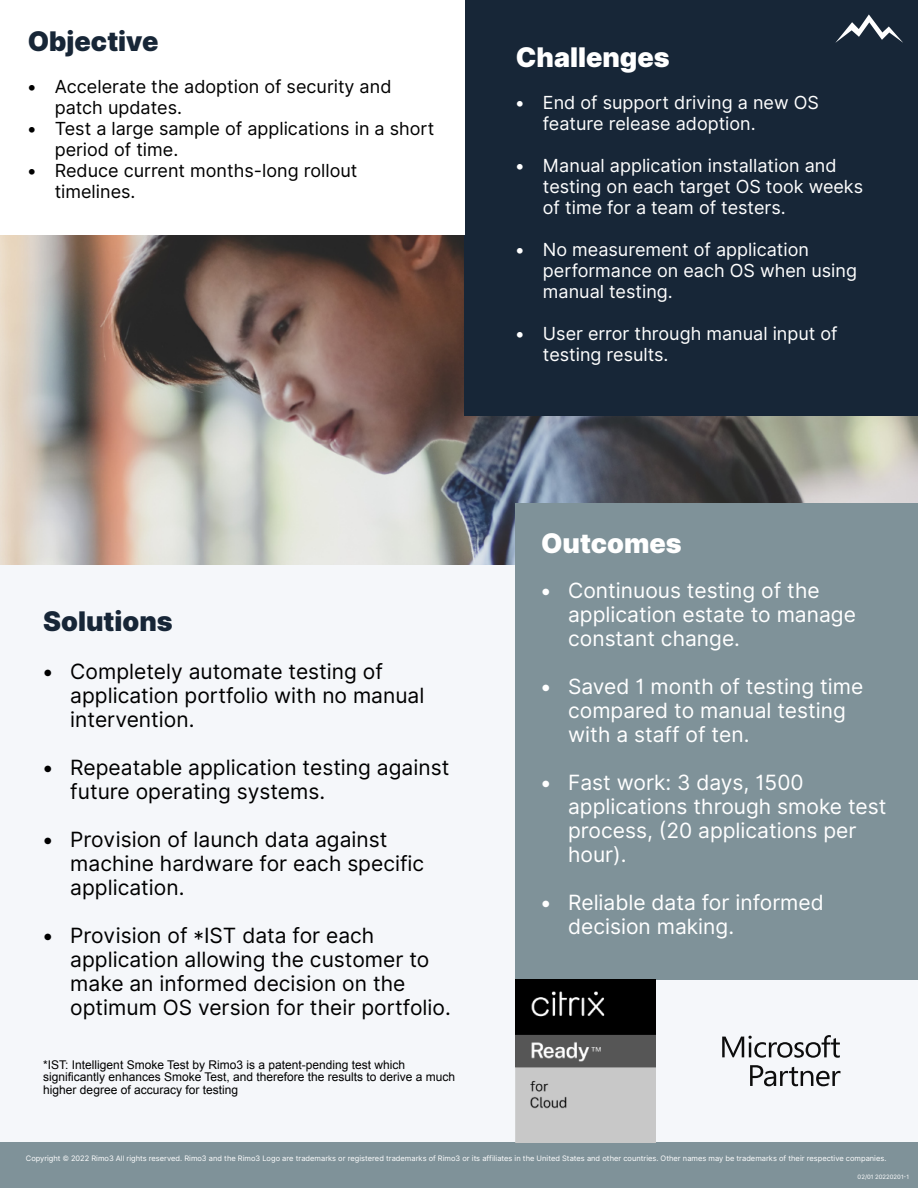
<style>
.page{position:relative;width:918px;height:1188px;background:#fff}
.page>*{position:absolute;margin:0;border:0;box-sizing:border-box;transform-origin:0 0}
.t1{font:900 27px "Inter";color:#fff}
.t2{font:900 27px "Inter";color:#172637}
.t3{font:21px/24px "Inter";color:#000}
.t4{font:21px/24px "Inter";color:#fff}
.t5{font:18px/21px "Inter";color:#fff}
.t6{font:18px/21px "Inter";color:#000}
.t7{font:12px/12.5px "Arial";color:#000}
.t8{font:7.5px "Inter";color:#fff}
.t9{font:6px "Inter";color:#fff}
</style>
<div class="page">
<img style="left:0;top:235px;width:918px;height:330px">
<div style="left:465px;top:0;width:453px;height:416px;background:#172637"></div>
<div style="left:0;top:565px;width:918px;height:623px;background:#f5f7fa"></div>
<div style="left:515px;top:503px;width:403px;height:476px;background:#7f9299"></div>
<div style="left:0;top:1142px;width:918px;height:46px;background:#7f9299"></div>
<svg style="left:835px;top:14px;width:68px;height:29px"></svg>
<img style="left:515px;top:979px;width:140px;height:163px">
<svg style="left:722px;top:1035px;width:118px;height:23px"></svg>
<svg style="left:750px;top:1065px;width:90px;height:21px"></svg>
<p class="t2" style="left:28px;top:25px;width:132px">Objective</p>
<p class="t6" style="left:55px;top:76px;width:338px;text-indent:-27px">• Accelerate the adoption of security and patch updates.</p>
<p class="t6" style="left:55px;top:118px;width:381px;text-indent:-27px">• Test a large sample of applications in a short period of time.</p>
<p class="t6" style="left:55px;top:160px;width:304px;text-indent:-27px">• Reduce current months-long rollout timelines.</p>
<p class="t1" style="left:516px;top:41px;width:155px">Challenges</p>
<p class="t5" style="left:543px;top:92px;width:278px;text-indent:-27px">• End of support driving a new OS feature release adoption.</p>
<p class="t5" style="left:543px;top:155px;width:322px;text-indent:-27px">• Manual application installation and testing on each target OS took weeks of time for a team of testers.</p>
<p class="t5" style="left:543px;top:239px;width:316px;text-indent:-27px">• No measurement of application performance on each OS when using manual testing.</p>
<p class="t5" style="left:543px;top:323px;width:296px;text-indent:-27px">• User error through manual input of testing results.</p>
<p class="t2" style="left:43px;top:605px;width:131px">Solutions</p>
<p class="t3" style="left:70px;top:659px;width:356px;text-indent:-27px">• Completely automate testing of application portfolio with no manual intervention.</p>
<p class="t3" style="left:70px;top:755px;width:381px;text-indent:-27px">• Repeatable application testing against future operating systems.</p>
<p class="t3" style="left:70px;top:827px;width:356px;text-indent:-27px">• Provision of launch data against machine hardware for each specific application.</p>
<p class="t3" style="left:70px;top:923px;width:382px;text-indent:-27px">• Provision of *IST data for each application allowing the customer to make an informed decision on the optimum OS version for their portfolio.</p>
<p class="t7" style="left:43px;top:1059px;width:414px">*IST: Intelligent Smoke Test by Rimo3 is a patent-pending test which significantly enhances Smoke Test, and therefore the results to derive a much higher degree of accuracy for testing</p>
<p class="t1" style="left:541px;top:527px;width:142px">Outcomes</p>
<p class="t4" style="left:568px;top:578px;width:289px;text-indent:-27px">• Continuous testing of the application estate to manage constant change.</p>
<p class="t4" style="left:568px;top:674px;width:297px;text-indent:-27px">• Saved 1 month of testing time compared to manual testing with a staff of ten.</p>
<p class="t4" style="left:568px;top:770px;width:320px;text-indent:-27px">• Fast work: 3 days, 1500 applications through smoke test process, (20 applications per hour).</p>
<p class="t4" style="left:568px;top:890px;width:257px;text-indent:-27px">• Reliable data for informed decision making.</p>
<p class="t8" style="left:26px;top:1154px;width:862px">Copyright © 2022 Rimo3 All rights reserved. Rimo3 and the Rimo3 Logo are trademarks or registered trademarks of Rimo3 or its affiliates in the United States and other countries. Other names may be trademarks of their respective companies.</p>
<p class="t9" style="left:858px;top:1173px;width:53px">02/01 20220201-1</p>
</div>
